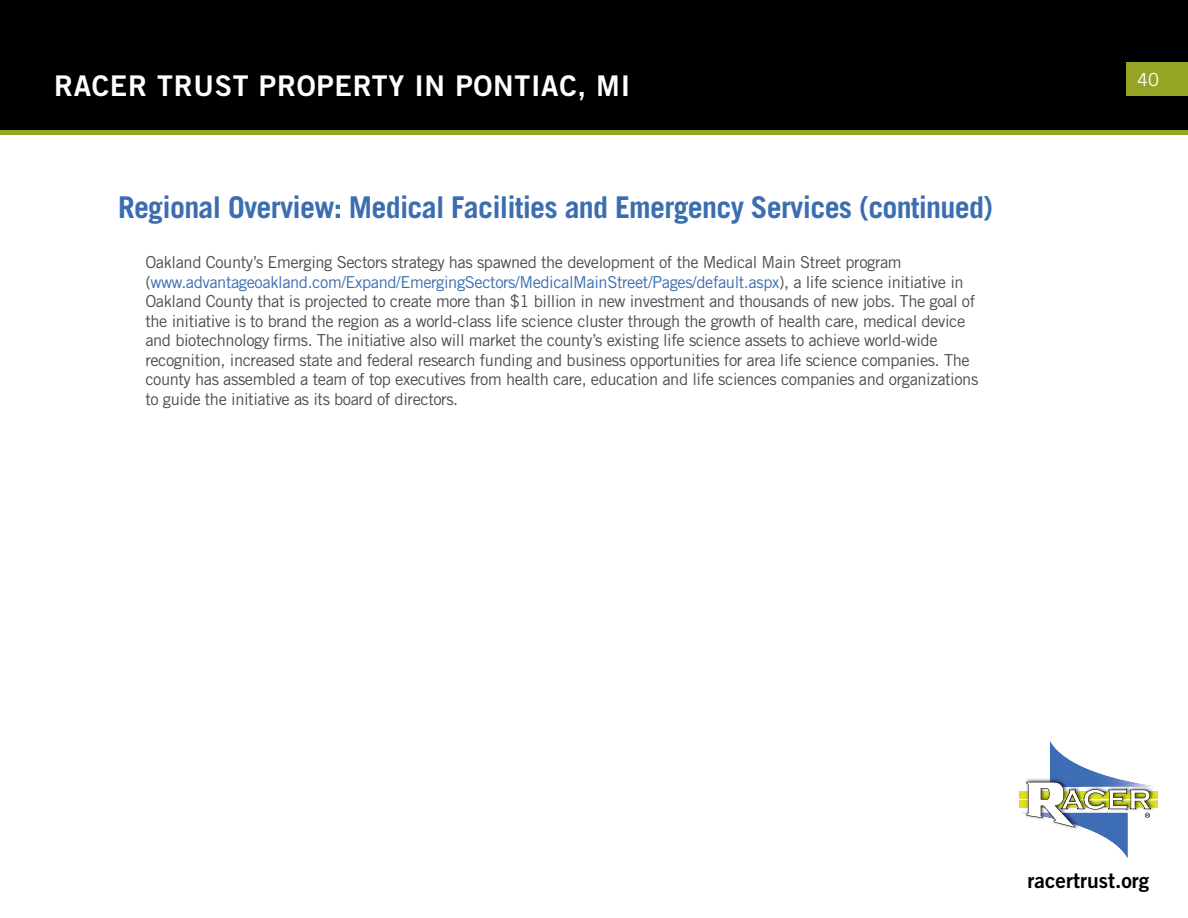
<style>
.page{position:relative;width:1188px;height:918px;background:#fff}
.page>*{position:absolute;margin:0;border:0;box-sizing:border-box;transform-origin:0 0}
.t1{font:700 30px "Trade Gothic LT Std";letter-spacing:-.025em;color:#3b6db1}
.t2{font:28.5px "Trade Gothic LT Std Bd 2";letter-spacing:.025em;color:#fff}
.t3{font:21px "Trade Gothic LT Std Bd 2";color:#000}
.t4{font:18px "Trade Gothic LT Std";color:#fff}
.t5{font:16.5px/19.5px "Trade Gothic LT Std";letter-spacing:-.025em;color:#4d4d4f}
.s1{color:#3b6db1}
</style>
<div class="page">
<div style="left:1px;top:1px;width:1186px;height:131px;background:#000"></div>
<div style="left:0;top:0;width:1188px;height:133px;border:2px solid #000"></div>
<div style="left:1126px;top:62px;width:62px;height:34px;background:#96a424"></div>
<div style="left:0;top:130px;width:1188px;height:5px;background:#96a424"></div>
<div style="left:1019px;top:791px;width:139px;height:7px;background:#dbe120"></div>
<div style="left:1019px;top:801px;width:139px;height:7px;background:#dbe120"></div>
<svg style="left:1021px;top:741px;width:137px;height:117px"></svg>
<h2 class="t2" style="left:54px;top:68px;width:578px">RACER TRUST PROPERTY IN PONTIAC, MI</h2>
<h1 class="t1" style="left:118px;top:189px;width:877px">Regional Overview: Medical Facilities and Emergency Services (continued)</h1>
<p class="t5" style="left:145px;top:253px;width:835px">Oakland County’s Emerging Sectors strategy has spawned the development of the Medical Main Street program (<span class="s1">www.advantageoakland.com/Expand/EmergingSectors/MedicalMainStreet/Pages/default.aspx</span>), a life science initiative in Oakland County that is projected to create more than $1 billion in new investment and thousands of new jobs. The goal of the initiative is to brand the region as a world-class life science cluster through the growth of health care, medical device and biotechnology firms. The initiative also will market the county’s existing life science assets to achieve world-wide recognition, increased state and federal research funding and business opportunities for area life science companies. The county has assembled a team of top executives from health care, education and life sciences companies and organizations to guide the initiative as its board of directors.</p>
<p class="t4" style="left:1137px;top:68px;width:23px">40</p>
<p class="t3" style="left:1028px;top:867px;width:123px">racertrust.org</p>
</div>
